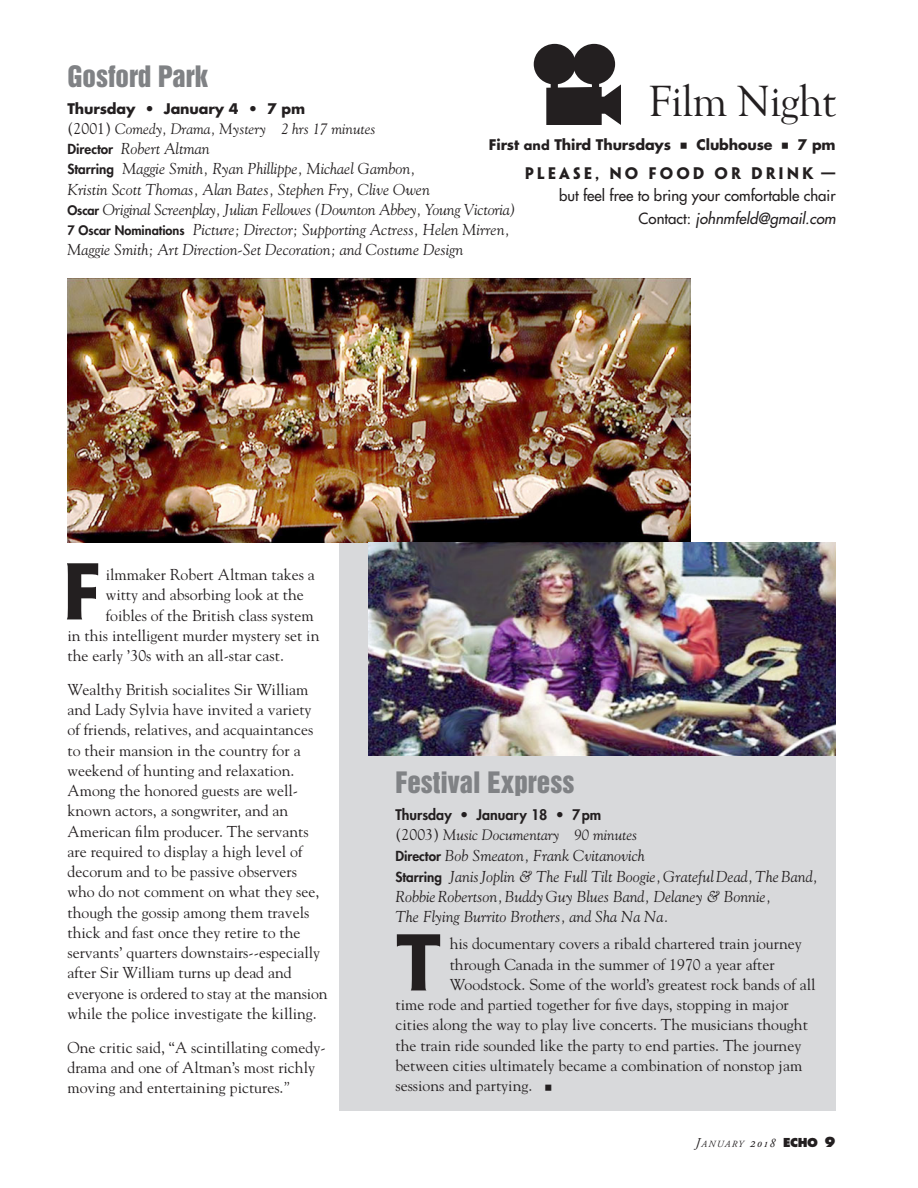
<style>
.page{position:relative;width:918px;height:1188px;background:#fff}
.page>*{position:absolute;margin:0;border:0;box-sizing:border-box;transform-origin:0 0}
.t1{font:700 72px "Penumbra Flare Std";color:#231f20}
.t2{font:45px "Goudy Old Style T";letter-spacing:-.02em;color:#231f20}
.t3{font:27px "Helvetica Inserat LT Std";color:#808285}
.Optima_9{font:15.75px/20.2px "Goudy Std";color:#231f20}
.Optima_9-2{font:italic 15.75px/20.2px "Goudy Std";color:#231f20}
.t4{font:italic 15px "Goudy Std";color:#231f20}
.t5{font:500 15px/22.5px "Futura Std";color:#231f20;text-align:right}
.t6{font:italic 500 15px "Futura Std";color:#231f20}
.t7{font:700 14.25px "Futura Std";letter-spacing:-.01em;color:#231f20}
.t8{font:800 14.25px "Futura Std";color:#231f20}
.t9{font:italic 9.45px "Adobe Garamond Pro";letter-spacing:.145em;color:#231f20}
.s1{font-style:normal;font-size:15.75px}
.s2{font-family:"Futura Std";font-weight:800;font-style:normal;font-size:13.5px}
.s3{font-family:"Futura Std";font-weight:800;font-style:normal;font-size:12.75px}
.s4{font-size:12.75px}
.s5{font-family:"Minion Pro";font-weight:400;font-size:21px}
.s6{font-family:"Penumbra Flare Std";font-weight:700}
.s7{font-style:normal}
.s8{font-style:italic}
.s9{font-family:"Minion Pro";font-size:21px}
.s10{font-size:13.5px}
.s11{font-family:"Futura Std";font-weight:800;font-style:normal;font-size:12px}
</style>
<div class="page">
<div style="left:340px;top:542px;width:496px;height:569px;background:#d8d9db"></div>
<svg style="left:534px;top:44px;width:87px;height:81px"></svg>
<div style="left:551px;top:82px;width:7px;height:12px;background:#231f20"></div>
<div style="left:592px;top:82px;width:7px;height:12px;background:#231f20"></div>
<img style="left:68px;top:279px;width:623px;height:263px">
<img style="left:368px;top:542px;width:468px;height:214px">
<p class="t3" style="left:68px;top:60px;width:142px">Gosford Park</p>
<p class="t7" style="left:68px;top:99px;width:239px">Thursday • January 4 • 7 pm</p>
<p class="t4" style="left:68px;top:120px;width:310px"><span class="s1">(2001)</span> Comedy, Drama, Mystery 2 hrs 17 minutes</p>
<p class="Optima_9-2" style="left:68px;top:138px;width:144px"><span class="s2">Director</span> Robert Altman</p>
<p class="Optima_9-2" style="left:67px;top:159px;width:364px"><span class="s2">Starring</span> Maggie Smith, Ryan Phillippe, Michael Gambon,<br>Kristin Scott Thomas, Alan Bates, Stephen Fry, Clive Owen</p>
<p class="Optima_9-2" style="left:68px;top:199px;width:450px"><span class="s3">Oscar</span> Original Screenplay, Julian Fellowes (Downton Abbey, Young Victoria)</p>
<p class="Optima_9-2" style="left:68px;top:219px;width:444px"><span class="s3">7 Oscar Nominations</span> Picture; Director; Supporting Actress, Helen Mirren,<br>Maggie Smith; Art Direction-Set Decoration; and Costume Design</p>
<p class="t2" style="left:648px;top:76px;width:189px">Film Night</p>
<p class="t7" style="left:489px;top:135px;width:348px">First <span class="s4">and</span> Third Thursdays <span class="s5">■</span> Clubhouse <span class="s5">■</span> 7 pm</p>
<p class="t5" style="left:525px;top:162px;width:313px"><span class="s6">PLEASE, NO FOOD OR DRINK — </span>but feel free to bring your comfortable chair</p>
<p class="t6" style="left:639px;top:209px;width:199px"><span class="s7">Contact:</span> johnmfeld@gmail.com</p>
<p class="t1" style="left:62px;top:546px;width:41px">F</p>
<p class="Optima_9" style="left:106px;top:564px;width:211px">ilmmaker Robert Altman takes a</p>
<p class="Optima_9" style="left:106px;top:585px;width:200px">witty and absorbing look at the</p>
<p class="Optima_9" style="left:106px;top:605px;width:209px">foibles of the British class system</p>
<p class="Optima_9" style="left:68px;top:625px;width:253px">in this intelligent murder mystery set in</p>
<p class="Optima_9" style="left:68px;top:645px;width:218px">the early ’30s with an all-star cast.</p>
<p class="Optima_9" style="left:68px;top:679px;width:262px">Wealthy British socialites Sir William and Lady Sylvia have invited a variety of friends, relatives, and acquaintances to their mansion in the country for a weekend of hunting and relaxation.<br>Among the honored guests are well&shy;known actors, a songwriter, and an American film producer. The servants are required to display a high level of decorum and to be passive observers who do not comment on what they see, though the gossip among them travels thick and fast once they retire to the servants’ quarters downstairs--especially after Sir William turns up dead and everyone is ordered to stay at the mansion while the police investigate the killing.</p>
<p class="Optima_9" style="left:68px;top:1037px;width:260px">One critic said, “A scintillating comedy&shy;drama and one of Altman’s most richly moving and entertaining pictures.<span class="s8">”</span></p>
<p class="t3" style="left:395px;top:766px;width:180px">Festival Express</p>
<p class="t8" style="left:395px;top:805px;width:207px">Thursday • January 18 • 7pm</p>
<p class="t4" style="left:395px;top:826px;width:243px"><span class="s1">(2003)</span> Music Documentary 90 minutes</p>
<p class="Optima_9-2" style="left:395px;top:845px;width:251px"><span class="s2">Director</span> Bob Smeaton, Frank Cvitanovich</p>
<p class="Optima_9-2" style="left:395px;top:866px;width:424px"><span class="s2">Starring</span> Janis Joplin &amp; The Full Tilt Boogie, Grateful Dead, The Band,<br>Robbie Robertson, Buddy Guy Blues Band, Delaney &amp; Bonnie,<br>The Flying Burrito Brothers, and Sha Na Na.</p>
<p class="t1" style="left:395px;top:917px;width:48px">T</p>
<p class="Optima_9" style="left:450px;top:934px;width:354px">his documentary covers a ribald chartered train journey</p>
<p class="Optima_9" style="left:450px;top:954px;width:326px">through Canada in the summer of 1970 a year after</p>
<p class="Optima_9" style="left:450px;top:974px;width:367px">Woodstock. Some of the world’s greatest rock bands of all</p>
<p class="Optima_9" style="left:395px;top:994px;width:395px">time rode and partied together for five days, stopping in major</p>
<p class="Optima_9" style="left:395px;top:1015px;width:414px">cities along the way to play live concerts. The musicians thought</p>
<p class="Optima_9" style="left:395px;top:1035px;width:407px">the train ride sounded like the party to end parties. The journey</p>
<p class="Optima_9" style="left:395px;top:1055px;width:407px">between cities ultimately became a combination of nonstop jam</p>
<p class="Optima_9" style="left:395px;top:1075px;width:159px">sessions and partying. <span class="s9">■</span></p>
<p class="t9" style="left:696px;top:1138px;width:142px"><span class="s10">J</span>ANUARY <span class="s10">2018</span> <span class="s11">ECHO</span> <span class="s2">9</span></p>
</div>
